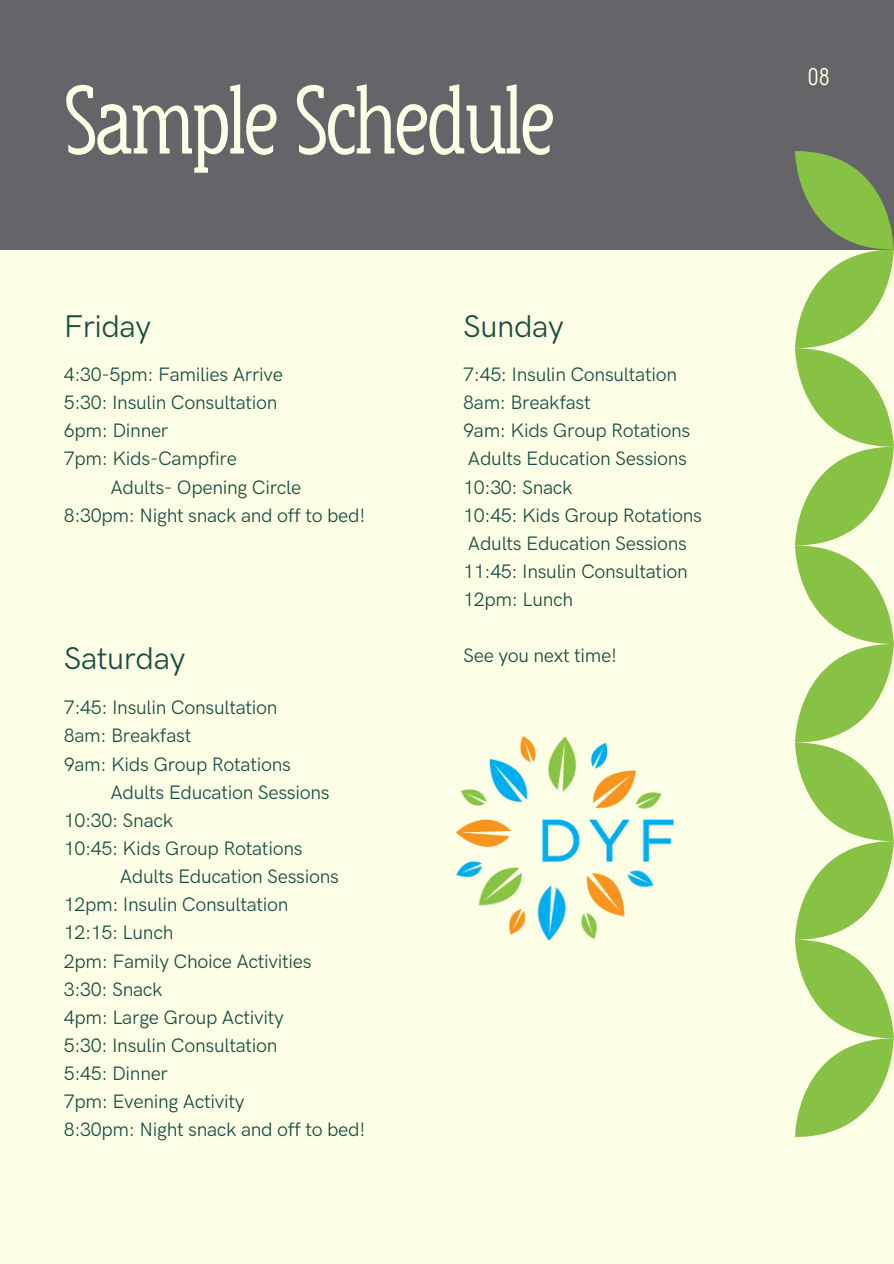
<style>
.page{position:relative;width:894px;height:1264px;background:#fff}
.page>*{position:absolute;margin:0;border:0;box-sizing:border-box;transform-origin:0 0}
.t1{font:96px "Anicon Slab";letter-spacing:-.025em;color:#fcffe6}
.t2{font:31.5px "HK Grotesk Pro";letter-spacing:-.015em;color:#184c43}
.t3{font:24px "Anicon Slab";color:#fcffe6}
.t4{font:19.5px "HK Grotesk Pro";letter-spacing:-.015em;color:#184c43}
</style>
<div class="page">
<div style="left:0;top:0;width:893px;height:1263px;background:#fcffe6"></div>
<div style="left:0;top:0;width:893px;height:250px;background:#646469"></div>
<svg style="left:795px;top:151px;width:99px;height:985px"></svg>
<img style="left:456px;top:735px;width:218px;height:206px">
<p class="t1" style="left:64px;top:67px;width:493px">Sample Schedule</p>
<p class="t2" style="left:64px;top:309px;width:89px">Friday</p>
<h2 class="t4" style="left:64px;top:363px;width:221px">4:30-5pm: Families Arrive</h2>
<h2 class="t4" style="left:64px;top:391px;width:215px">5:30: Insulin Consultation</h2>
<p class="t4" style="left:64px;top:419px;width:106px">6pm: Dinner</p>
<p class="t4" style="left:64px;top:448px;width:175px">7pm: Kids-Campfire</p>
<p class="t4" style="left:110px;top:476px;width:192px">Adults- Opening Circle</p>
<p class="t4" style="left:64px;top:504px;width:303px">8:30pm: Night snack and off to bed!</p>
<p class="t2" style="left:64px;top:641px;width:123px">Saturday</p>
<p class="t4" style="left:64px;top:696px;width:215px">7:45: Insulin Consultation</p>
<p class="t4" style="left:64px;top:724px;width:129px">8am: Breakfast</p>
<p class="t4" style="left:64px;top:753px;width:229px">9am: Kids Group Rotations</p>
<p class="t4" style="left:110px;top:781px;width:220px">Adults Education Sessions</p>
<p class="t4" style="left:64px;top:809px;width:111px">10:30: Snack</p>
<p class="t4" style="left:64px;top:837px;width:240px">10:45: Kids Group Rotations</p>
<p class="t4" style="left:120px;top:865px;width:220px">Adults Education Sessions</p>
<p class="t4" style="left:64px;top:893px;width:226px">12pm: Insulin Consultation</p>
<p class="t4" style="left:64px;top:921px;width:111px">12:15: Lunch</p>
<p class="t4" style="left:64px;top:949px;width:249px">2pm: Family Choice Activities</p>
<p class="t4" style="left:64px;top:978px;width:100px">3:30: Snack</p>
<p class="t4" style="left:64px;top:1006px;width:221px">4pm: Large Group Activity</p>
<p class="t4" style="left:64px;top:1034px;width:215px">5:30: Insulin Consultation</p>
<p class="t4" style="left:64px;top:1062px;width:106px">5:45: Dinner</p>
<p class="t4" style="left:64px;top:1090px;width:182px">7pm: Evening Activity</p>
<p class="t4" style="left:64px;top:1118px;width:303px">8:30pm: Night snack and off to bed!</p>
<h2 class="t2" style="left:463px;top:309px;width:102px">Sunday</h2>
<p class="t4" style="left:463px;top:363px;width:215px">7:45: Insulin Consultation</p>
<p class="t4" style="left:463px;top:391px;width:129px">8am: Breakfast</p>
<p class="t4" style="left:463px;top:419px;width:229px">9am: Kids Group Rotations</p>
<p class="t4" style="left:468px;top:448px;width:220px">Adults Education Sessions</p>
<p class="t4" style="left:463px;top:476px;width:111px">10:30: Snack</p>
<p class="t4" style="left:463px;top:504px;width:240px">10:45: Kids Group Rotations</p>
<p class="t4" style="left:468px;top:532px;width:220px">Adults Education Sessions</p>
<p class="t4" style="left:463px;top:560px;width:226px">11:45: Insulin Consultation</p>
<p class="t4" style="left:463px;top:588px;width:111px">12pm: Lunch</p>
<p class="t4" style="left:463px;top:644px;width:155px">See you next time!</p>
<p class="t3" style="left:807px;top:64px;width:23px">08</p>
</div>
